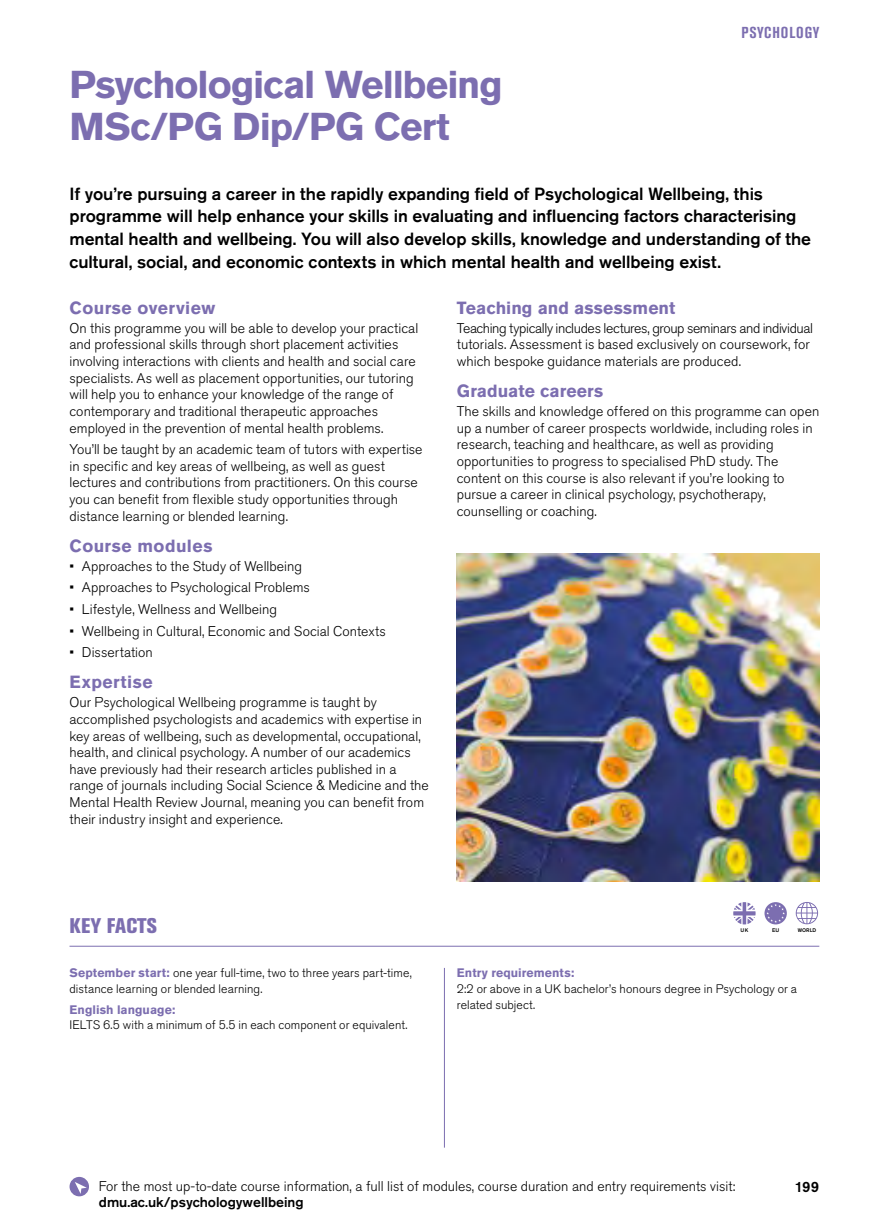
<style>
.page{position:relative;width:869px;height:1231px;background:#fff}
.page>*{position:absolute;margin:0;border:0;box-sizing:border-box;transform-origin:0 0}
.t1{font:700 38.5px/42px "Akzidenz Grotesk Pro";letter-spacing:-.025em;color:#7c6eb0}
.t2{font:800 condensed 21px "Akzidenz Grotesk Pro";letter-spacing:.005em;color:#7c6eb0}
.t3{font:500 17.5px/22.8px "Akzidenz Grotesk Pro";letter-spacing:-.005em;color:#000}
.t4{font:700 17.5px "Akzidenz Grotesk Pro";letter-spacing:.02em;color:#7c6eb0}
.t5{font:700 condensed 15.75px "Akzidenz Grotesk Pro";letter-spacing:.05em;color:#7c6eb0}
.t6{font:500 14.88px "Akzidenz Grotesk Pro";color:#000}
.t7{font:300 14px/16.6px "Akzidenz Grotesk Pro";letter-spacing:.005em;color:#000}
.t8{font:500 14px "Akzidenz Grotesk Pro";color:#000}
.t9{font:300 12.25px/15.8px "Akzidenz Grotesk Pro";letter-spacing:.01em;color:#000}
.t10{font:700 12.25px "Akzidenz Grotesk Pro";letter-spacing:.005em;color:#7c6eb0}
.t11{font:500 5.25px "Akzidenz Grotesk Pro";letter-spacing:.025em;color:#000}
.s1{font-weight:700;color:#7c6eb0}
</style>
<div class="page">
<hr style="left:69px;top:945px;width:750px;height:1px;background:#7c6eb0">
<svg style="left:733px;top:902px;width:22px;height:22px"></svg>
<svg style="left:764px;top:902px;width:22px;height:22px"></svg>
<svg style="left:795px;top:902px;width:22px;height:22px"></svg>
<svg style="left:69px;top:1176px;width:20px;height:20px"></svg>
<hr style="left:444px;top:967px;width:1px;height:180px;background:#7c6eb0">
<img style="left:456px;top:554px;width:362px;height:327px">
<h1 class="t1" style="left:69px;top:63px;width:434px">Psychological Wellbeing<br>MSc/PG Dip/PG Cert</h1>
<p class="t5" style="left:741px;top:22px;width:79px">PSYCHOLOGY</p>
<p class="t3" style="left:69px;top:182px;width:742px">If you’re pursuing a career in the rapidly expanding field of Psychological Wellbeing, this programme will help enhance your skills in evaluating and influencing factors characterising mental health and wellbeing. You will also develop skills, knowledge and understanding of the cultural, social, and economic contexts in which mental health and wellbeing exist.</p>
<p class="t4" style="left:69px;top:296px;width:147px">Course overview</p>
<p class="t7" style="left:69px;top:319px;width:350px">On this programme you will be able to develop your practical and professional skills through short placement activities involving interactions with clients and health and social care specialists. As well as placement opportunities, our tutoring will help you to enhance your knowledge of the range of contemporary and traditional therapeutic approaches employed in the prevention of mental health problems.</p>
<p class="t7" style="left:69px;top:441px;width:354px">You’ll be taught by an academic team of tutors with expertise in specific and key areas of wellbeing, as well as guest lectures and contributions from practitioners. On this course you can benefit from flexible study opportunities through distance learning or blended learning.</p>
<p class="t4" style="left:69px;top:534px;width:144px">Course modules</p>
<p class="t7" style="left:69px;top:557px;width:234px">• Approaches to the Study of Wellbeing</p>
<p class="t7" style="left:69px;top:579px;width:242px">• Approaches to Psychological Problems</p>
<p class="t7" style="left:69px;top:600px;width:209px">• Lifestyle, Wellness and Wellbeing</p>
<p class="t7" style="left:69px;top:622px;width:318px">• Wellbeing in Cultural, Economic and Social Contexts</p>
<p class="t7" style="left:69px;top:644px;width:85px">• Dissertation</p>
<p class="t4" style="left:69px;top:670px;width:85px">Expertise</p>
<p class="t7" style="left:69px;top:694px;width:360px">Our Psychological Wellbeing programme is taught by accomplished psychologists and academics with expertise in key areas of wellbeing, such as developmental, occupational, health, and clinical psychology. A number of our academics have previously had their research articles published in a range of journals including Social Science &amp; Medicine and the Mental Health Review Journal, meaning you can benefit from their industry insight and experience.</p>
<p class="t4" style="left:456px;top:296px;width:220px">Teaching and assessment</p>
<p class="t7" style="left:456px;top:319px;width:357px">Teaching typically includes lectures, group seminars and individual tutorials. Assessment is based exclusively on coursework, for which bespoke guidance materials are produced.</p>
<p class="t4" style="left:456px;top:379px;width:148px">Graduate careers</p>
<p class="t7" style="left:456px;top:403px;width:364px">The skills and knowledge offered on this programme can open up a number of career prospects worldwide, including roles in research, teaching and healthcare, as well as providing opportunities to progress to specialised PhD study. The content on this course is also relevant if you’re looking to pursue a career in clinical psychology, psychotherapy, counselling or coaching.</p>
<h2 class="t2" style="left:70px;top:912px;width:89px">KEY FACTS</h2>
<p class="t11" style="left:740px;top:926px;width:9px">UK</p>
<p class="t11" style="left:771px;top:926px;width:9px">EU</p>
<p class="t11" style="left:797px;top:926px;width:20px">WORLD</p>
<p class="t9" style="left:69px;top:964px;width:343px"><span class="s1">September start:</span> one year full-time, two to three years part-time, distance learning or blended learning.</p>
<p class="t10" style="left:69px;top:1001px;width:107px">English language:</p>
<p class="t9" style="left:69px;top:1017px;width:339px">IELTS 6.5 with a minimum of 5.5 in each component or equivalent.</p>
<p class="t10" style="left:456px;top:964px;width:119px">Entry requirements:</p>
<p class="t9" style="left:456px;top:980px;width:341px">2:2 or above in a UK bachelor’s honours degree in Psychology or a related subject.</p>
<p class="t7" style="left:99px;top:1177px;width:637px">For the most up-to-date course information, a full list of modules, course duration and entry requirements visit:</p>
<p class="t8" style="left:99px;top:1192px;width:206px">dmu.ac.uk/psychologywellbeing</p>
<p class="t6" style="left:794px;top:1176px;width:26px">199</p>
</div>
